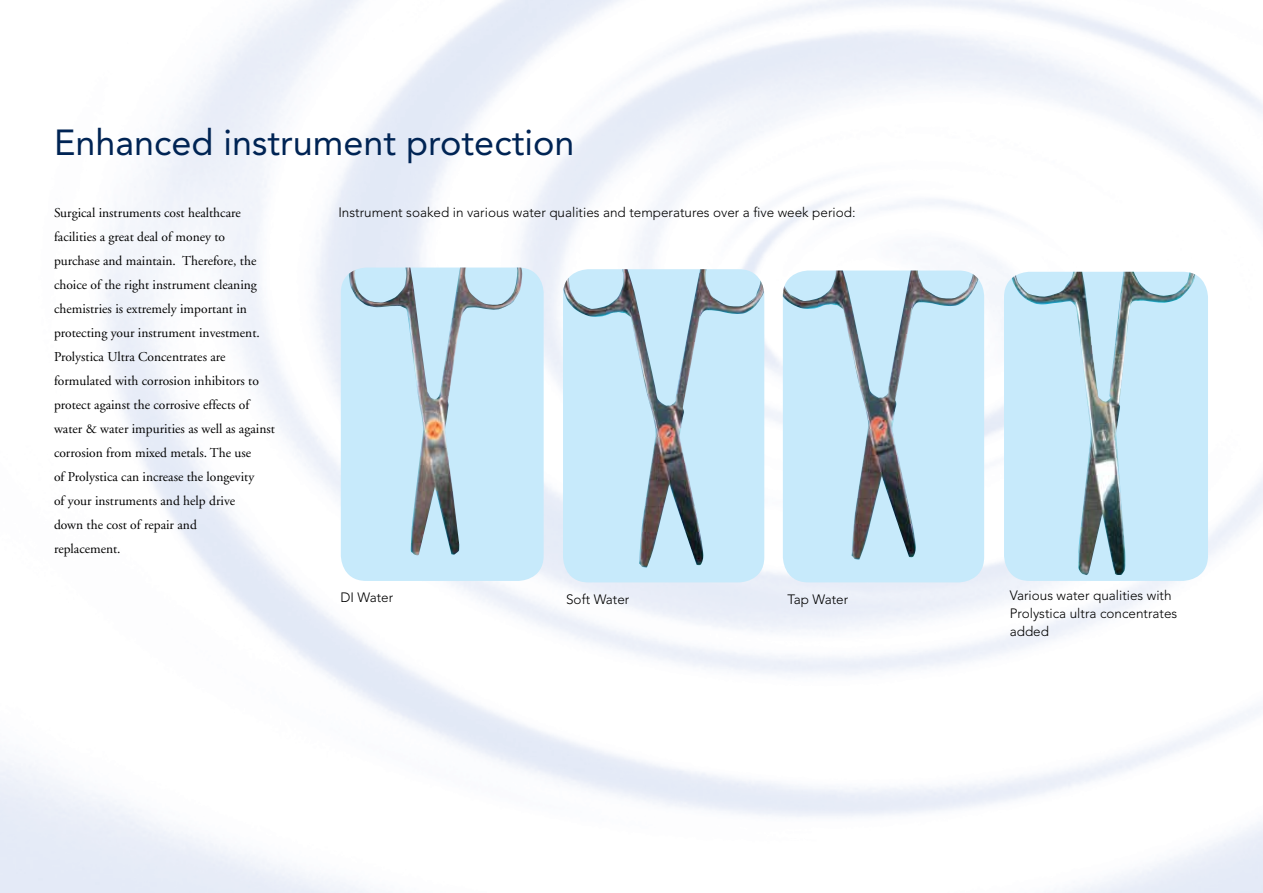
<style>
.page{position:relative;width:1263px;height:893px;background:#fff}
.page>*{position:absolute;margin:0;border:0;box-sizing:border-box;transform-origin:0 0}
.t1{font:36px "Avenir";color:#002454}
.t2{font:13.5px/24px "Adobe Garamond";color:#000}
.t3{font:300 13.5px/17.9px "Avenir";color:#000}
</style>
<div class="page">
<div style="left:783px;top:271px;width:201px;height:311px;background:#c7eafb;border-radius:25px"></div>
<img style="left:783px;top:271px;width:195px;height:288px">
<div style="left:1004px;top:272px;width:204px;height:309px;background:#c7eafb;border-radius:25px"></div>
<img style="left:1012px;top:272px;width:183px;height:303px">
<div style="left:563px;top:269px;width:201px;height:313px;background:#c7eafb;border-radius:25px"></div>
<img style="left:563px;top:269px;width:201px;height:298px">
<div style="left:341px;top:268px;width:203px;height:313px;background:#c7eafb;border-radius:25px"></div>
<img style="left:349px;top:268px;width:173px;height:287px">
<h1 class="t1" style="left:54px;top:122px;width:522px">Enhanced instrument protection</h1>
<p class="t2" style="left:54px;top:201px;width:222px">Surgical instruments cost healthcare facilities a great deal of money to<br>purchase and maintain. Therefore, the choice of the right instrument cleaning chemistries is extremely important in protecting your instrument investment.<br>Prolystica Ultra Concentrates are formulated with corrosion inhibitors to protect against the corrosive effects of water &amp; water impurities as well as against corrosion from mixed metals. The use<br>of Prolystica can increase the longevity<br>of your instruments and help drive<br>down the cost of repair and<br>replacement.</p>
<p class="t3" style="left:338px;top:204px;width:519px">Instrument soaked in various water qualities and temperatures over a five week period:</p>
<p class="t3" style="left:340px;top:588px;width:54px">DI Water</p>
<p class="t3" style="left:566px;top:590px;width:65px">Soft Water</p>
<p class="t3" style="left:787px;top:590px;width:62px">Tap Water</p>
<p class="t3" style="left:1010px;top:587px;width:169px">Various water qualities with<br>Prolystica ultra concentrates added</p>
</div>
